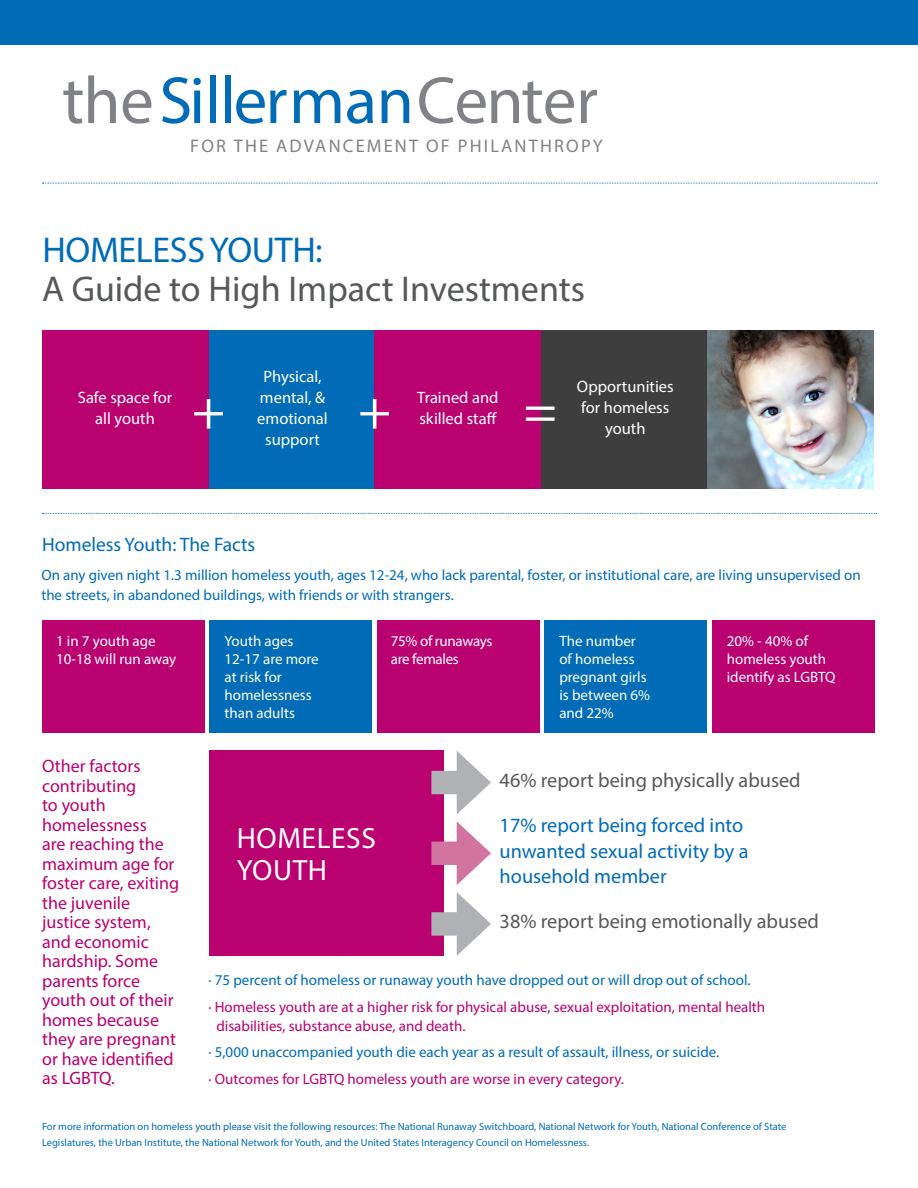
<style>
.page{position:relative;width:918px;height:1188px;background:#fff}
.page>*{position:absolute;margin:0;border:0;box-sizing:border-box;transform-origin:0 0}
.t1{font:67.05px "Myriad Pro";letter-spacing:-.01em;color:#808285}
.t2{font:55.65px "Myriad Pro";color:#fff}
.t3{font:36px/39px "Myriad Pro";color:#57585a}
.t4{font:29.4px/31.5px "Myriad Pro";letter-spacing:.02em;color:#fff}
.t5{font:20.25px/25.5px "Myriad Pro";color:#006cb7}
.t6{font:20.25px "Myriad Pro";color:#57585a}
.t7{font:19.5px "Myriad Pro";color:#006cb7}
.t8{font:18.3px "Myriad Pro";letter-spacing:.12em;color:#808285}
.t9{font:18px/19.5px "Myriad Pro";color:#ba0170}
.t10{font:16.5px/21px "Myriad Pro";color:#fff;text-align:center}
.t11{font:15px/19.5px "Myriad Pro";color:#006cb7}
.t12{font:15px/19.5px "Myriad Pro";color:#ba0170}
.t13{font:15px/18px "Myriad Pro";color:#fff}
.t14{font:15px/18px "Myriad Pro";letter-spacing:-.02em;color:#fff}
.t15{font:10.5px/16.5px "Myriad Pro";color:#006cb7}
.s1{color:#006cb7}
</style>
<div class="page">
<svg style="left:42px;top:513px;width:835px;height:1px"></svg>
<svg style="left:42px;top:183px;width:835px;height:1px"></svg>
<div style="left:0;top:0;width:918px;height:45px;background:#006cb7"></div>
<div style="left:42px;top:330px;width:167px;height:159px;background:#ba0170"></div>
<div style="left:209px;top:330px;width:166px;height:159px;background:#006cb7"></div>
<div style="left:375px;top:330px;width:166px;height:159px;background:#ba0170"></div>
<div style="left:541px;top:330px;width:166px;height:159px;background:#3e3e3f"></div>
<img style="left:707px;top:330px;width:167px;height:159px">
<div style="left:210px;top:751px;width:234px;height:205px;background:#ba0170"></div>
<div style="left:431px;top:771px;width:38px;height:23px;background:#b0b1b5"></div>
<svg style="left:457px;top:751px;width:34px;height:63px"></svg>
<div style="left:431px;top:912px;width:38px;height:24px;background:#b0b1b5"></div>
<svg style="left:457px;top:892px;width:34px;height:64px"></svg>
<div style="left:431px;top:842px;width:38px;height:23px;background:#d1749f"></div>
<svg style="left:457px;top:821px;width:34px;height:64px"></svg>
<div style="left:210px;top:621px;width:162px;height:112px;background:#006cb7"></div>
<div style="left:544px;top:621px;width:163px;height:112px;background:#006cb7"></div>
<div style="left:712px;top:621px;width:162px;height:112px;background:#ba0170"></div>
<div style="left:42px;top:621px;width:163px;height:112px;background:#ba0170"></div>
<div style="left:377px;top:621px;width:163px;height:112px;background:#ba0170"></div>
<p class="t1" style="left:62px;top:59px;width:537px">the<span class="s1">Sillerman</span> Center</p>
<p class="t8" style="left:190px;top:134px;width:414px">FOR THE ADVANCEMENT OF PHILANTHROPY</p>
<p class="t3" style="left:42px;top:230px;width:544px"><span class="s1">HOMELESS YOUTH:<br></span>A Guide to High Impact Investments</p>
<p class="t10" style="left:78px;top:387px;width:96px">Safe space for all youth</p>
<p class="t10" style="left:257px;top:366px;width:72px">Physical, mental, &amp; emotional support</p>
<p class="t10" style="left:417px;top:387px;width:83px;text-align:left">Trained and skilled staff</p>
<p class="t10" style="left:577px;top:376px;width:98px;text-align:left">Opportunities for homeless</p>
<p class="t2" style="left:192px;top:376px;width:35px">+</p>
<p class="t2" style="left:358px;top:376px;width:35px">+</p>
<p class="t2" style="left:524px;top:376px;width:35px">=</p>
<p class="t10" style="left:605px;top:418px;width:42px">youth</p>
<p class="t7" style="left:42px;top:532px;width:215px">Homeless Youth: The Facts</p>
<p class="t11" style="left:41px;top:565px;width:821px">On any given night 1.3 million homeless youth, ages 12-24, who lack parental, foster, or institutional care, are living unsupervised on the streets, in abandoned buildings, with friends or with strangers.</p>
<p class="t13" style="left:56px;top:632px;width:122px">1 in 7 youth age<br>10-18 will run away</p>
<p class="t14" style="left:391px;top:632px;width:103px">75% of runaways are females</p>
<p class="t13" style="left:225px;top:632px;width:96px">Youth ages<br>12-17 are more at risk for homelessness than adults</p>
<p class="t13" style="left:559px;top:632px;width:92px">The number of homeless pregnant girls is between 6% and 22%</p>
<p class="t13" style="left:727px;top:632px;width:110px">20% - 40% of homeless youth identify as LGBTQ</p>
<p class="t9" style="left:42px;top:756px;width:139px">Other factors contributing<br>to youth homelessness<br>are reaching the maximum age for foster care, exiting the juvenile justice system, and economic hardship. Some parents force youth out of their homes because they are pregnant or have identified as LGBTQ.</p>
<p class="t4" style="left:237px;top:822px;width:141px">HOMELESS<br>YOUTH</p>
<p class="t6" style="left:500px;top:768px;width:303px">46% report being physically abused</p>
<p class="t5" style="left:500px;top:812px;width:250px">17% report being forced into unwanted sexual activity by a household member</p>
<p class="t6" style="left:500px;top:909px;width:321px">38% report being emotionally abused</p>
<p class="t11" style="left:209px;top:970px;width:544px">· 75 percent of homeless or runaway youth have dropped out or will drop out of school.</p>
<p class="t12" style="left:216px;top:997px;width:550px;text-indent:-8px">· Homeless youth are at a higher risk for physical abuse, sexual exploitation, mental health disabilities, substance abuse, and death.</p>
<p class="t11" style="left:209px;top:1042px;width:512px">· 5,000 unaccompanied youth die each year as a result of assault, illness, or suicide.</p>
<p class="t12" style="left:209px;top:1069px;width:417px">· Outcomes for LGBTQ homeless youth are worse in every category.</p>
<p class="t15" style="left:42px;top:1118px;width:746px">For more information on homeless youth please visit the following resources: The National Runaway Switchboard, National Network for Youth, National Conference of State<br>Legislatures, the Urban Institute, the National Network for Youth, and the United States Interagency Council on Homelessness.</p>
</div>
